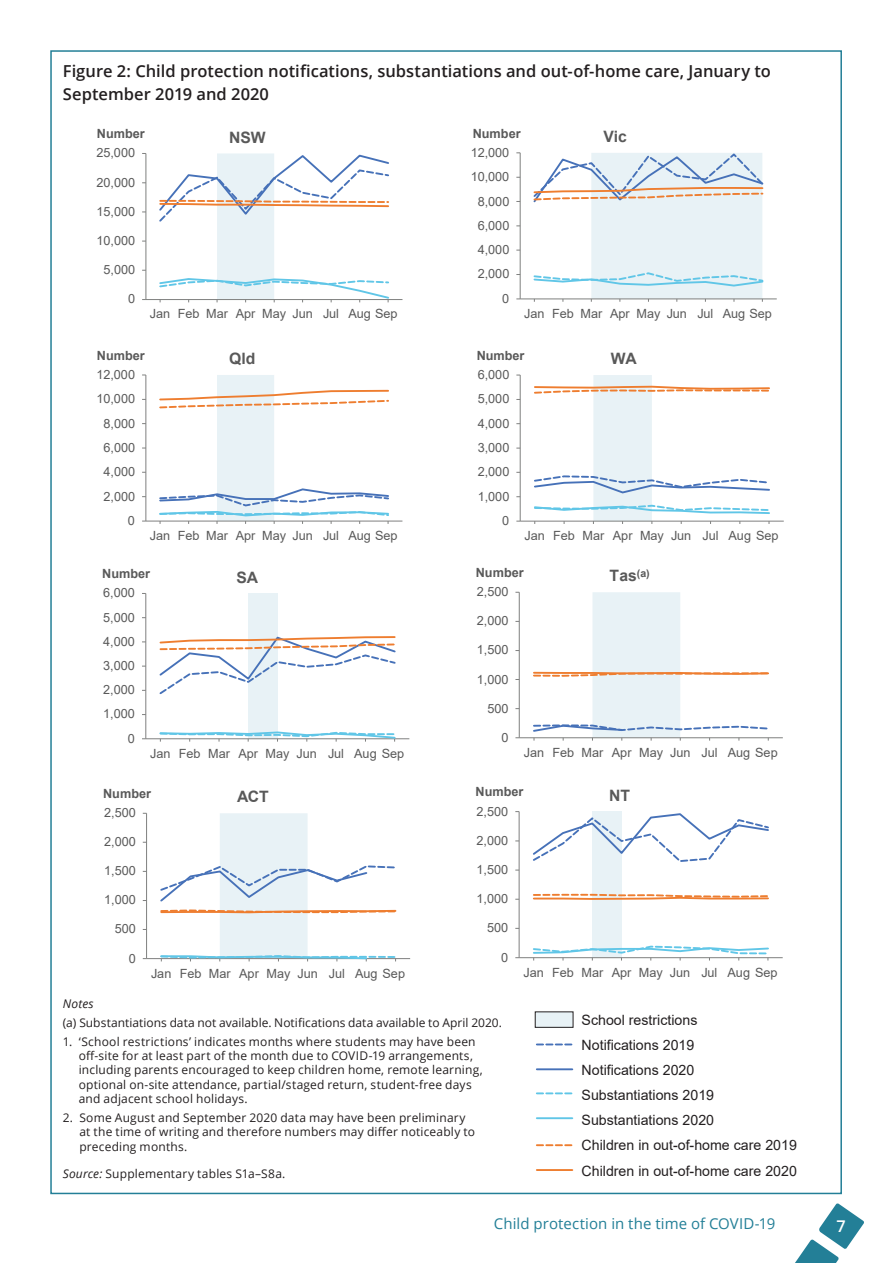
<style>
.page{position:relative;width:893px;height:1263px;background:#fff}
.page>*{position:absolute;margin:0;border:0;box-sizing:border-box;transform-origin:0 0}
.Body_text{font:600 16.5px/22.5px "Open Sans";color:#231f20}
.t1{font:600 16.2px "Open Sans";color:#fff}
.t2{font:700 15.75px "Arial";color:#595959}
.t3{font:15px "Open Sans";letter-spacing:.005em;color:#237f97}
.t4{font:14.25px/25px "Arial";color:#231f20}
.t5{font:12.75px "Arial";letter-spacing:-.005em;color:#595959}
.t6{font:700 12.75px "Arial";color:#595959}
.Figure_notes_and_sou{font:12px/14.4px "Open Sans";letter-spacing:.015em;color:#231f20}
.Figure_notes_and_sou-2{font:italic 12px "Open Sans";letter-spacing:.015em;color:#231f20}
.s1{font-style:italic}
</style>
<div class="page">
<svg style="left:795px;top:1203px;width:69px;height:60px"></svg>
<hr style="left:146px;top:153px;width:1px;height:147px;background:#7f807f">
<hr style="left:146px;top:299px;width:256px;height:1px;background:#7f807f">
<svg style="left:159px;top:153px;width:230px;height:149px"></svg>
<hr style="left:520px;top:153px;width:1px;height:146px;background:#7f807f">
<hr style="left:520px;top:299px;width:257px;height:1px;background:#7f807f">
<svg style="left:532px;top:153px;width:233px;height:149px"></svg>
<hr style="left:145px;top:375px;width:1px;height:146px;background:#7f807f">
<hr style="left:146px;top:521px;width:256px;height:1px;background:#7f807f">
<svg style="left:158px;top:375px;width:232px;height:149px"></svg>
<hr style="left:520px;top:375px;width:1px;height:146px;background:#7f807f">
<hr style="left:520px;top:521px;width:264px;height:1px;background:#7f807f">
<svg style="left:533px;top:375px;width:238px;height:149px"></svg>
<svg style="left:537px;top:1043px;width:35px;height:2px"></svg>
<hr style="left:537px;top:1068px;width:35px;height:2px;background:#4671b8">
<svg style="left:537px;top:1092px;width:35px;height:2px"></svg>
<hr style="left:537px;top:1117px;width:35px;height:2px;background:#60c6e7">
<svg style="left:537px;top:1144px;width:35px;height:2px"></svg>
<hr style="left:537px;top:1169px;width:35px;height:2px;background:#ee7d2f">
<div style="left:248px;top:593px;width:29px;height:146px;background:#e8f2f6"></div>
<hr style="left:145px;top:593px;width:1px;height:146px;background:#7f807f">
<hr style="left:146px;top:738px;width:263px;height:1px;background:#7f807f">
<svg style="left:159px;top:730px;width:238px;height:12px"></svg>
<svg style="left:159px;top:635px;width:237px;height:61px"></svg>
<hr style="left:519px;top:592px;width:1px;height:146px;background:#7f807f">
<hr style="left:519px;top:737px;width:264px;height:1px;background:#7f807f">
<svg style="left:532px;top:592px;width:238px;height:149px"></svg>
<hr style="left:146px;top:813px;width:1px;height:145px;background:#7f807f">
<hr style="left:147px;top:958px;width:263px;height:1px;background:#7f807f">
<svg style="left:159px;top:813px;width:238px;height:148px"></svg>
<div style="left:592px;top:812px;width:29px;height:146px;background:#e8f2f6"></div>
<div style="left:535px;top:1012px;width:38px;height:15px;background:#e8f2f6"></div>
<hr style="left:519px;top:812px;width:1px;height:146px;background:#7f807f">
<hr style="left:519px;top:957px;width:264px;height:1px;background:#7f807f">
<svg style="left:533px;top:812px;width:236px;height:51px"></svg>
<svg style="left:532px;top:945px;width:238px;height:15px"></svg>
<svg style="left:533px;top:893px;width:236px;height:8px"></svg>
<p class="Body_text" style="left:63px;top:60px;width:710px">Figure 2: Child protection notifications, substantiations and out-of-home care, January to<br>September 2019 and 2020</p>
<p class="t6" style="left:97px;top:125px;width:49px">Number</p>
<h3 class="t2" style="left:229px;top:126px;width:38px">NSW</h3>
<p class="t6" style="left:473px;top:124px;width:49px">Number</p>
<h3 class="t2" style="left:603px;top:125px;width:25px">Vic</h3>
<p class="t5" style="left:96px;top:144px;width:40px">25,000</p>
<p class="t5" style="left:471px;top:144px;width:40px">12,000</p>
<p class="t5" style="left:96px;top:173px;width:40px">20,000</p>
<p class="t5" style="left:471px;top:168px;width:40px">10,000</p>
<p class="t5" style="left:96px;top:203px;width:40px">15,000</p>
<p class="t5" style="left:478px;top:192px;width:33px">8,000</p>
<p class="t5" style="left:478px;top:217px;width:33px">6,000</p>
<p class="t5" style="left:96px;top:232px;width:40px">10,000</p>
<p class="t5" style="left:478px;top:241px;width:33px">4,000</p>
<p class="t5" style="left:103px;top:261px;width:33px">5,000</p>
<p class="t5" style="left:478px;top:265px;width:33px">2,000</p>
<p class="t5" style="left:128px;top:290px;width:9px">0</p>
<p class="t5" style="left:502px;top:289px;width:9px">0</p>
<p class="t5" style="left:150px;top:305px;width:249px">Jan Feb Mar Apr May Jun Jul Aug Sep</p>
<p class="t5" style="left:524px;top:305px;width:249px">Jan Feb Mar Apr May Jun Jul Aug Sep</p>
<p class="t6" style="left:97px;top:346px;width:49px">Number</p>
<h3 class="t2" style="left:229px;top:347px;width:28px">Qld</h3>
<p class="t6" style="left:477px;top:346px;width:49px">Number</p>
<h3 class="t2" style="left:611px;top:347px;width:28px">WA</h3>
<p class="t5" style="left:96px;top:366px;width:40px">12,000</p>
<p class="t5" style="left:478px;top:366px;width:33px">6,000</p>
<p class="t5" style="left:96px;top:390px;width:40px">10,000</p>
<p class="t5" style="left:478px;top:390px;width:33px">5,000</p>
<p class="t5" style="left:103px;top:414px;width:33px">8,000</p>
<p class="t5" style="left:478px;top:414px;width:33px">4,000</p>
<p class="t5" style="left:103px;top:439px;width:33px">6,000</p>
<p class="t5" style="left:478px;top:439px;width:33px">3,000</p>
<p class="t5" style="left:103px;top:463px;width:33px">4,000</p>
<p class="t5" style="left:478px;top:463px;width:33px">2,000</p>
<p class="t5" style="left:103px;top:487px;width:33px">2,000</p>
<p class="t5" style="left:478px;top:487px;width:33px">1,000</p>
<p class="t5" style="left:128px;top:512px;width:9px">0</p>
<p class="t5" style="left:502px;top:512px;width:9px">0</p>
<p class="t5" style="left:150px;top:527px;width:249px">Jan Feb Mar Apr May Jun Jul Aug Sep</p>
<p class="t5" style="left:525px;top:527px;width:256px">Jan Feb Mar Apr May Jun Jul Aug Sep</p>
<p class="t6" style="left:102px;top:565px;width:49px">Number</p>
<h3 class="t2" style="left:236px;top:566px;width:23px">SA</h3>
<p class="t6" style="left:476px;top:564px;width:49px">Number</p>
<h3 class="t2" style="left:609px;top:565px;width:42px">Tas<sup>(a)</sup></h3>
<p class="t5" style="left:103px;top:584px;width:33px">6,000</p>
<p class="t5" style="left:477px;top:583px;width:33px">2,500</p>
<p class="t5" style="left:103px;top:608px;width:33px">5,000</p>
<p class="t5" style="left:477px;top:612px;width:33px">2,000</p>
<p class="t5" style="left:103px;top:632px;width:33px">4,000</p>
<p class="t5" style="left:477px;top:641px;width:33px">1,500</p>
<p class="t5" style="left:103px;top:657px;width:33px">3,000</p>
<p class="t5" style="left:103px;top:681px;width:33px">2,000</p>
<p class="t5" style="left:477px;top:670px;width:33px">1,000</p>
<p class="t5" style="left:103px;top:705px;width:33px">1,000</p>
<p class="t5" style="left:487px;top:699px;width:23px">500</p>
<p class="t5" style="left:128px;top:729px;width:9px">0</p>
<p class="t5" style="left:501px;top:728px;width:9px">0</p>
<p class="t5" style="left:150px;top:744px;width:256px">Jan Feb Mar Apr May Jun Jul Aug Sep</p>
<p class="t5" style="left:524px;top:743px;width:256px">Jan Feb Mar Apr May Jun Jul Aug Sep</p>
<p class="t6" style="left:103px;top:784px;width:49px">Number</p>
<h3 class="t2" style="left:237px;top:786px;width:33px">ACT</h3>
<p class="t6" style="left:476px;top:783px;width:49px">Number</p>
<h3 class="t2" style="left:609px;top:784px;width:22px">NT</h3>
<p class="t5" style="left:104px;top:804px;width:33px">2,500</p>
<p class="t5" style="left:477px;top:802px;width:33px">2,500</p>
<p class="t5" style="left:104px;top:833px;width:33px">2,000</p>
<p class="t5" style="left:477px;top:831px;width:33px">2,000</p>
<p class="t5" style="left:104px;top:862px;width:33px">1,500</p>
<p class="t5" style="left:477px;top:861px;width:33px">1,500</p>
<p class="t5" style="left:104px;top:891px;width:33px">1,000</p>
<p class="t5" style="left:477px;top:890px;width:33px">1,000</p>
<p class="t5" style="left:115px;top:920px;width:23px">500</p>
<p class="t5" style="left:487px;top:919px;width:23px">500</p>
<p class="t5" style="left:129px;top:949px;width:9px">0</p>
<p class="t5" style="left:501px;top:948px;width:9px">0</p>
<p class="t5" style="left:151px;top:964px;width:256px">Jan Feb Mar Apr May Jun Jul Aug Sep</p>
<p class="t5" style="left:523px;top:963px;width:256px">Jan Feb Mar Apr May Jun Jul Aug Sep</p>
<p class="Figure_notes_and_sou-2" style="left:63px;top:996px;width:32px">Notes</p>
<p class="Figure_notes_and_sou" style="left:63px;top:1015px;width:440px">(a) Substantiations data not available. Notifications data available to April 2020.</p>
<p class="Figure_notes_and_sou" style="left:79px;top:1034px;width:405px;text-indent:-16px">1. ‘School restrictions’ indicates months where students may have been off-site for at least part of the month due to COVID-19 arrangements, including parents encouraged to keep children home, remote learning, optional on-site attendance, partial/staged return, student-free days and adjacent school holidays.</p>
<p class="Figure_notes_and_sou" style="left:79px;top:1110px;width:397px;text-indent:-17px">2. Some August and September 2020 data may have been preliminary at the time of writing and therefore numbers may differ noticeably to preceding months.</p>
<p class="Figure_notes_and_sou" style="left:63px;top:1166px;width:224px"><span class="s1">Source:</span> Supplementary tables S1a–S8a.</p>
<p class="t4" style="left:582px;top:1007px;width:217px">School restrictions<br>Notifications 2019<br>Notifications 2020<br>Substantiations 2019<br>Substantiations 2020<br>Children in out-of-home care 2019<br>Children in out-of-home care 2020</p>
<p class="t3" style="left:494px;top:1213px;width:283px">Child protection in the time of COVID-19</p>
<h2 class="t1" style="left:836px;top:1215px;width:11px">7</h2>
</div>
